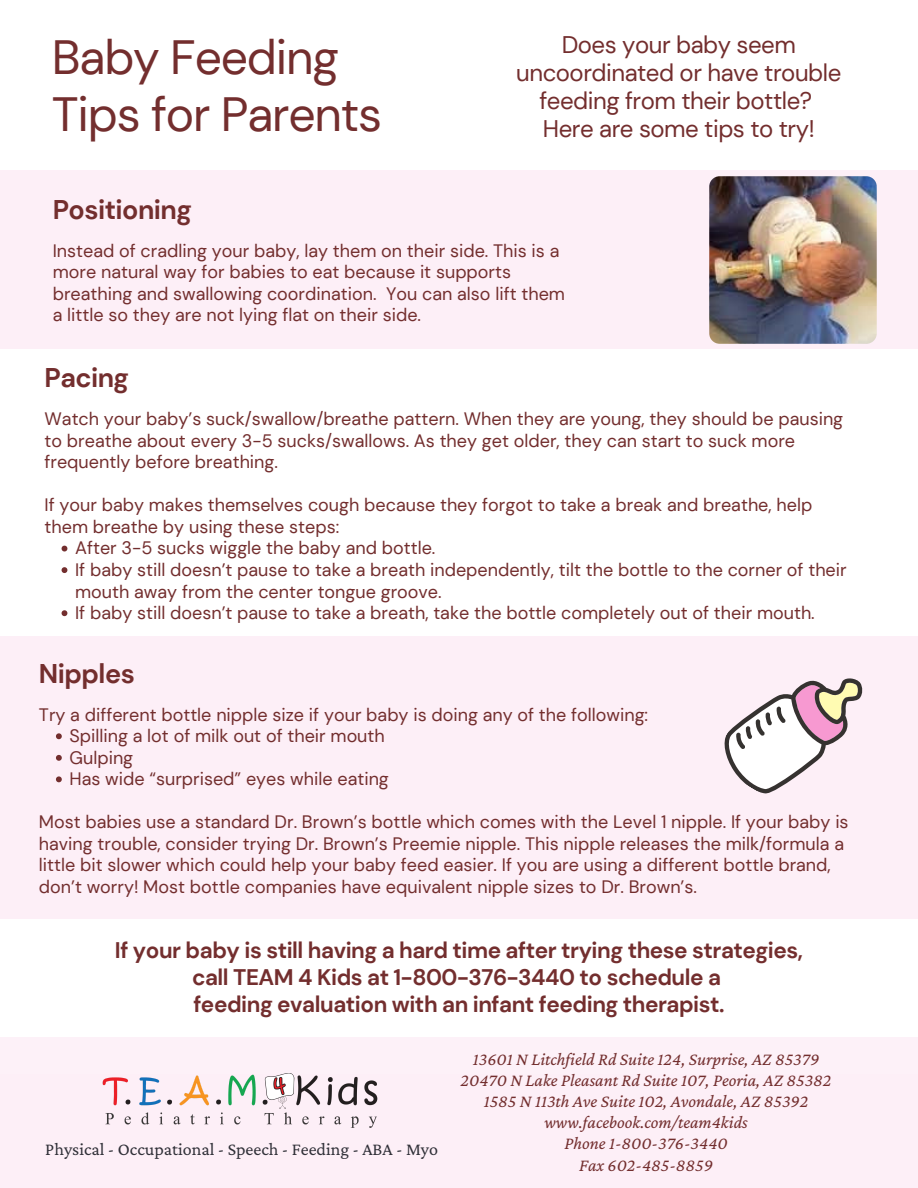
<style>
.page{position:relative;width:918px;height:1188px;background:#fff}
.page>*{position:absolute;margin:0;border:0;box-sizing:border-box;transform-origin:0 0}
.t1{font:48px/57.4px "DM Sans";letter-spacing:-.025em;color:#732e2e}
.t2{font:700 27px "DM Sans";letter-spacing:-.02em;color:#732e2e}
.t3{font:24px/28.2px "DM Sans";letter-spacing:-.02em;color:#732e2e;text-align:center}
.t4{font:700 22.5px/27px "DM Sans";letter-spacing:-.02em;color:#732e2e;text-align:center}
.t5{font:18px/21.6px "DM Sans";color:#732e2e}
.t6{font:italic 18px/21.1px "Crimson Pro";color:#732e2e;text-align:center}
.t7{font:18px "Crimson Pro";color:#303038}
</style>
<div class="page">
<div style="left:0;top:1037px;width:918px;height:151px;background:#fdeff7"></div>
<div style="left:0;top:865px;width:918px;height:208px;background:linear-gradient(to right,#fffcfd,#fffcfd)"></div>
<div style="left:0;top:636px;width:918px;height:283px;background:#fdeff7"></div>
<img style="left:102px;top:1073px;width:276px;height:55px">
<svg style="left:56px;top:733px;width:6px;height:6px"></svg>
<svg style="left:56px;top:755px;width:6px;height:6px"></svg>
<svg style="left:56px;top:776px;width:6px;height:6px"></svg>
<svg style="left:724px;top:678px;width:139px;height:116px"></svg>
<div style="left:0;top:170px;width:918px;height:179px;background:#fdeff7"></div>
<img style="left:709px;top:176px;width:168px;height:168px;border-radius:10px">
<svg style="left:62px;top:546px;width:5px;height:6px"></svg>
<svg style="left:62px;top:567px;width:5px;height:6px"></svg>
<svg style="left:62px;top:610px;width:5px;height:6px"></svg>
<h1 class="t1" style="left:52px;top:29px;width:332px">Baby Feeding<br>Tips for Parents</h1>
<h3 class="t3" style="left:516px;top:31px;width:327px">Does your baby seem uncoordinated or have trouble feeding from their bottle?<br>Here are some tips to try!</h3>
<h2 class="t2" style="left:53px;top:192px;width:141px">Positioning</h2>
<p class="t5" style="left:53px;top:240px;width:514px">Instead of cradling your baby, lay them on their side. This is a more natural way for babies to eat because it supports breathing and swallowing coordination. You can also lift them a little so they are not lying flat on their side.</p>
<h2 class="t2" style="left:45px;top:360px;width:86px">Pacing</h2>
<p class="t5" style="left:45px;top:408px;width:800px">Watch your baby’s suck/swallow/breathe pattern. When they are young, they should be pausing to breathe about every 3-5 sucks/swallows. As they get older, they can start to suck more frequently before breathing.</p>
<p class="t5" style="left:45px;top:494px;width:769px">If your baby makes themselves cough because they forgot to take a break and breathe, help them breathe by using these steps:</p>
<p class="t5" style="left:75px;top:537px;width:773px">After 3-5 sucks wiggle the baby and bottle.<br>If baby still doesn’t pause to take a breath independently, tilt the bottle to the corner of their mouth away from the center tongue groove.<br>If baby still doesn’t pause to take a breath, take the bottle completely out of their mouth.</p>
<h2 class="t2" style="left:39px;top:656px;width:97px">Nipples</h2>
<p class="t5" style="left:39px;top:704px;width:611px">Try a different bottle nipple size if your baby is doing any of the following:</p>
<p class="t5" style="left:70px;top:725px;width:321px">Spilling a lot of milk out of their mouth<br>Gulping<br>Has wide “surprised” eyes while eating</p>
<p class="t5" style="left:39px;top:811px;width:811px">Most babies use a standard Dr. Brown’s bottle which comes with the Level 1 nipple. If your baby is having trouble, consider trying Dr. Brown’s Preemie nipple. This nipple releases the milk/formula a little bit slower which could help your baby feed easier. If you are using a different bottle brand, don’t worry! Most bottle companies have equivalent nipple sizes to Dr. Brown’s.</p>
<p class="t4" style="left:115px;top:936px;width:690px">If your baby is still having a hard time after trying these strategies, call TEAM 4 Kids at 1-800-376-3440 to schedule a<br>feeding evaluation with an infant feeding therapist.</p>
<p class="t7" style="left:45px;top:1139px;width:394px">Physical - Occupational - Speech - Feeding - ABA - Myo</p>
<p class="t6" style="left:461px;top:1048px;width:372px">13601 N Litchfield Rd Suite 124, Surprise, AZ 85379<br>20470 N Lake Pleasant Rd Suite 107, Peoria, AZ 85382<br>1585 N 113th Ave Suite 102, Avondale, AZ 85392 www.facebook.com/team4kids<br>Phone 1-800-376-3440<br>Fax 602-485-8859</p>
</div>
